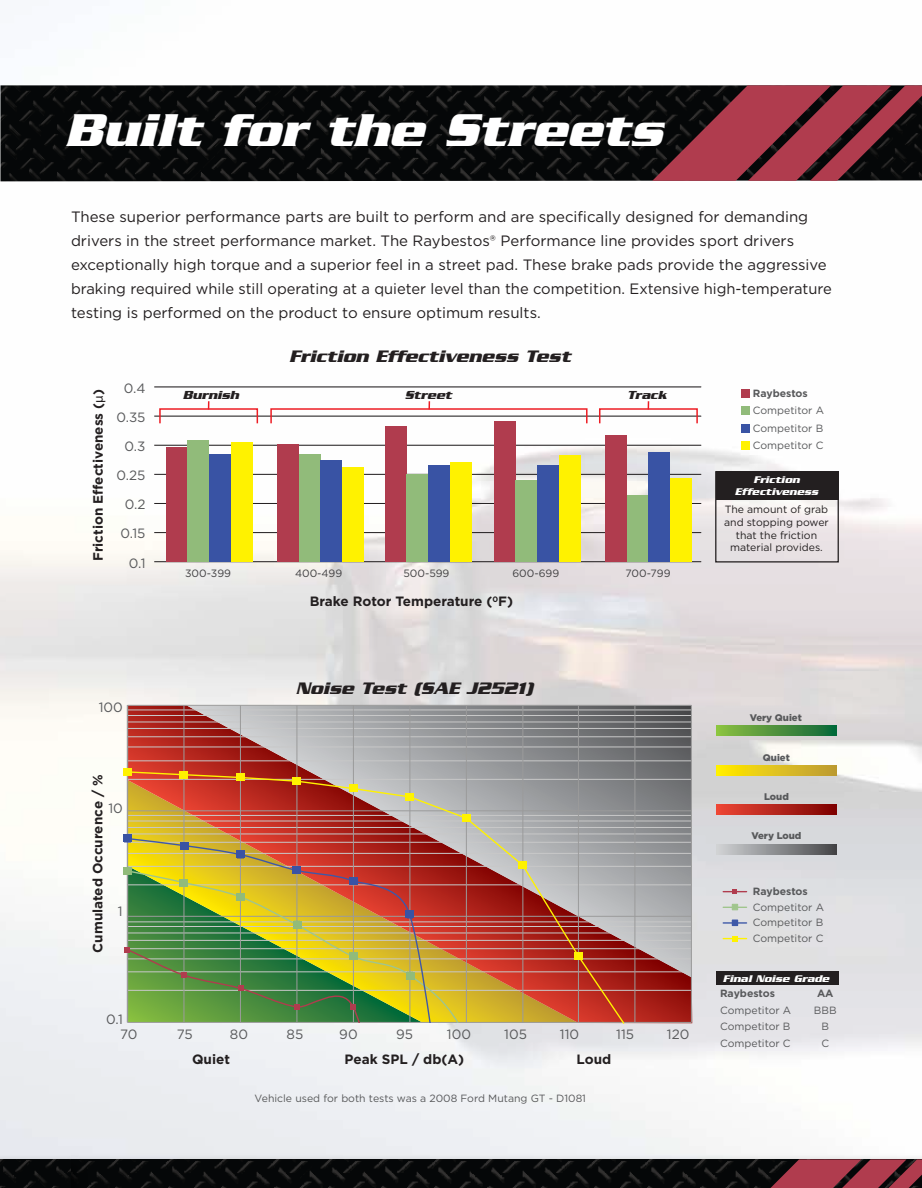
<style>
.page{position:relative;width:922px;height:1188px;background:#fff}
.page>*{position:absolute;margin:0;border:0;box-sizing:border-box;transform-origin:0 0}
.t1{font:italic 700 49.65px "Serpentine";color:#fff}
.t2{font:italic 700 18px "Serpentine";color:#231f20}
.t3{font:15px/24px "Gotham";color:#231f20}
.t4{font:700 13.5px "Gotham";color:#231f20}
.t5{font:13.5px/29.1px "Gotham";color:#58595b;text-align:right}
.t6{font:italic 700 12.6px "Serpentine";color:#231f20}
.t7{font:10.65px "Gotham";color:#414042}
.t8{font:10.5px/15px "Gotham";color:#58595b}
.t9{font:10.5px/12.6px "Gotham";color:#231f20;text-align:center}
.t10{font:italic 700 10.5px/12px "Serpentine";color:#fff;text-align:center}
.t11{font:700 10.5px "Gotham";color:#58595b}
.t12{font:900 9.6px "Gotham";color:#58595b}
.s1{font-family:"Myriad Pro";font-weight:400}
</style>
<div class="page">
<img style="left:0;top:181px;width:921px;height:888px">
<hr style="left:154px;top:387px;width:547px;height:1px;background:#231f20">
<hr style="left:154px;top:416px;width:547px;height:1px;background:#231f20">
<hr style="left:154px;top:445px;width:547px;height:1px;background:#231f20">
<hr style="left:154px;top:474px;width:547px;height:1px;background:#231f20">
<hr style="left:154px;top:503px;width:547px;height:1px;background:#231f20">
<hr style="left:154px;top:532px;width:547px;height:1px;background:#231f20">
<hr style="left:154px;top:561px;width:547px;height:1px;background:#231f20">
<div style="left:741px;top:389px;width:8px;height:9px;background:#b03c4e"></div>
<div style="left:741px;top:407px;width:8px;height:8px;background:#91bb7a"></div>
<div style="left:741px;top:424px;width:8px;height:9px;background:#3953a4"></div>
<div style="left:741px;top:442px;width:8px;height:8px;background:#fff200"></div>
<div style="left:166px;top:447px;width:21px;height:115px;background:#b03c4e"></div>
<div style="left:231px;top:442px;width:21px;height:120px;background:#fff200"></div>
<div style="left:187px;top:440px;width:21px;height:122px;background:#91bb7a"></div>
<div style="left:209px;top:454px;width:21px;height:108px;background:#3953a4"></div>
<div style="left:277px;top:444px;width:21px;height:118px;background:#b03c4e"></div>
<div style="left:342px;top:468px;width:21px;height:94px;background:#fff200"></div>
<div style="left:299px;top:454px;width:21px;height:108px;background:#91bb7a"></div>
<div style="left:321px;top:460px;width:21px;height:102px;background:#3953a4"></div>
<div style="left:385px;top:426px;width:21px;height:136px;background:#b03c4e"></div>
<div style="left:450px;top:462px;width:21px;height:100px;background:#fff200"></div>
<div style="left:406px;top:474px;width:21px;height:88px;background:#91bb7a"></div>
<div style="left:428px;top:465px;width:21px;height:97px;background:#3953a4"></div>
<div style="left:494px;top:421px;width:21px;height:141px;background:#b03c4e"></div>
<div style="left:559px;top:455px;width:21px;height:107px;background:#fff200"></div>
<div style="left:515px;top:480px;width:21px;height:82px;background:#91bb7a"></div>
<div style="left:537px;top:465px;width:21px;height:97px;background:#3953a4"></div>
<div style="left:605px;top:435px;width:21px;height:127px;background:#b03c4e"></div>
<div style="left:670px;top:478px;width:21px;height:84px;background:#fff200"></div>
<div style="left:627px;top:495px;width:21px;height:67px;background:#91bb7a"></div>
<div style="left:648px;top:453px;width:21px;height:109px;background:#3953a4"></div>
<div style="left:715px;top:471px;width:123px;height:92px;border:1px solid #231f20"></div>
<div style="left:715px;top:472px;width:123px;height:28px;background:#231f20"></div>
<div style="left:715px;top:972px;width:123px;height:13px;background:#231f20"></div>
<svg style="left:187px;top:706px;width:504px;height:64px"></svg>
<div style="left:159px;top:408px;width:99px;height:16px;border:2px solid #ed1d24"></div>
<div style="left:599px;top:408px;width:98px;height:16px;border:2px solid #ed1d24"></div>
<svg style="left:647px;top:401px;width:2px;height:8px"></svg>
<div style="left:270px;top:408px;width:317px;height:16px;border:2px solid #ed1d24"></div>
<svg style="left:428px;top:401px;width:2px;height:8px"></svg>
<img style="left:0;top:85px;width:652px;height:96px">
<img style="left:140px;top:1069px;width:781px;height:91px">
<img style="left:140px;top:1160px;width:630px;height:28px">
<img style="left:0;top:1069px;width:140px;height:119px">
<svg style="left:652px;top:85px;width:269px;height:96px"></svg>
<svg style="left:770px;top:1159px;width:151px;height:29px"></svg>
<hr style="left:127px;top:760px;width:564px;height:1px;background:#c8c8c8">
<hr style="left:127px;top:747px;width:564px;height:1px;background:#c8c8c8">
<hr style="left:127px;top:736px;width:564px;height:1px;background:#c8c8c8">
<hr style="left:127px;top:728px;width:564px;height:1px;background:#c8c8c8">
<hr style="left:127px;top:722px;width:564px;height:1px;background:#c8c8c8">
<hr style="left:127px;top:715px;width:564px;height:1px;background:#c8c8c8">
<hr style="left:127px;top:709px;width:564px;height:1px;background:#c8c8c8">
<hr style="left:127px;top:705px;width:564px;height:1px;background:#9b9b9b">
<hr style="left:183px;top:705px;width:1px;height:317px;background:#9b9b9b">
<hr style="left:240px;top:705px;width:1px;height:317px;background:#9b9b9b">
<hr style="left:296px;top:705px;width:1px;height:317px;background:#9b9b9b">
<hr style="left:353px;top:705px;width:1px;height:317px;background:#9b9b9b">
<hr style="left:409px;top:705px;width:1px;height:317px;background:#9b9b9b">
<hr style="left:466px;top:705px;width:1px;height:317px;background:#9b9b9b">
<hr style="left:522px;top:705px;width:1px;height:317px;background:#9b9b9b">
<hr style="left:578px;top:705px;width:1px;height:317px;background:#9b9b9b">
<hr style="left:634px;top:705px;width:1px;height:317px;background:#9b9b9b">
<hr style="left:691px;top:705px;width:1px;height:317px;background:#9b9b9b">
<hr style="left:127px;top:705px;width:1px;height:317px;background:#9b9b9b">
<div style="left:123px;top:768px;width:8px;height:7px;background:#fff200"></div>
<div style="left:123px;top:835px;width:8px;height:7px;background:#3953a4"></div>
<img style="left:124px;top:770px;width:568px;height:255px">
<svg style="left:723px;top:889px;width:23px;height:5px"></svg>
<svg style="left:723px;top:907px;width:23px;height:1px"></svg>
<div style="left:731px;top:904px;width:7px;height:6px;background:#a0c58d;border:1px solid #a0c58d"></div>
<hr style="left:723px;top:922px;width:23px;height:2px;background:#3e58a8">
<div style="left:731px;top:920px;width:7px;height:6px;border:1px solid #3e58a8"></div>
<svg style="left:723px;top:936px;width:23px;height:6px"></svg>
<svg style="left:716px;top:725px;width:120px;height:10px"></svg>
<svg style="left:716px;top:765px;width:120px;height:10px"></svg>
<svg style="left:716px;top:805px;width:120px;height:10px"></svg>
<svg style="left:716px;top:845px;width:120px;height:10px"></svg>
<svg style="left:93px;top:485px;width:10px;height:9px"></svg>
<h1 class="t1" style="left:65px;top:101px;width:599px">Built for the Streets</h1>
<p class="t3" style="left:71px;top:204px;width:762px">These superior performance parts are built to perform and are specifically designed for demanding drivers in the street performance market. The Raybestos® Performance line provides sport drivers exceptionally high torque and a superior feel in a street pad. These brake pads provide the aggressive braking required while still operating at a quieter level than the competition. Extensive high-temperature testing is performed on the product to ensure optimum results.</p>
<p class="t2" style="left:289px;top:346px;width:283px">Friction Effectiveness Test</p>
<p class="t5" style="left:116px;top:373px;width:31px">0.4<br>0.35<br>0.3<br>0.25<br>0.2<br>0.15<br>0.1</p>
<p class="t7" style="left:185px;top:566px;width:47px">300-399</p>
<p class="t7" style="left:295px;top:566px;width:49px">400-499</p>
<p class="t7" style="left:403px;top:566px;width:48px">500-599</p>
<p class="t7" style="left:512px;top:566px;width:48px">600-699</p>
<p class="t7" style="left:625px;top:566px;width:47px">700-799</p>
<p class="t4" style="left:310px;top:593px;width:205px">Brake Rotor Temperature (<sup>0</sup>F)</p>
<p class="t4" style="left:89px;top:561px;width:173px;rotate:-90deg">Friction E ectiveness (<span class="s1">µ</span>)</p>
<p class="t11" style="left:752px;top:386px;width:57px">Raybestos</p>
<p class="t6" style="left:183px;top:388px;width:58px">Burnish</p>
<p class="t6" style="left:404px;top:388px;width:49px">Street</p>
<p class="t6" style="left:627px;top:388px;width:41px">Track</p>
<p class="t8" style="left:752px;top:403px;width:73px">Competitor A</p>
<p class="t8" style="left:752px;top:419px;width:72px;line-height:17.5px">Competitor B<br>Competitor C</p>
<p class="t10" style="left:734px;top:474px;width:85px">Friction<br>Effectiveness</p>
<p class="t9" style="left:724px;top:503px;width:106px">The amount of grab and stopping power that the friction material provides.</p>
<p class="t5" style="left:99px;top:693px;width:26px">100</p>
<p class="t4" style="left:89px;top:953px;width:180px;rotate:-90deg">Cumulated Occurence / %</p>
<p class="t5" style="left:108px;top:793px;width:16px">10</p>
<p class="t5" style="left:118px;top:896px;width:6px">1</p>
<p class="t5" style="left:120px;top:1012px;width:19px;line-height:15px;text-align:left;text-indent:-14px">0.1<br>70</p>
<p class="t2" style="left:296px;top:678px;width:239px">Noise Test (SAE J2521)</p>
<p class="t5" style="left:177px;top:1020px;width:17px">75</p>
<p class="t5" style="left:230px;top:1020px;width:20px">80</p>
<p class="t5" style="left:286px;top:1020px;width:18px">85</p>
<p class="t5" style="left:339px;top:1020px;width:20px">90</p>
<p class="t5" style="left:396px;top:1020px;width:18px">95</p>
<p class="t5" style="left:447px;top:1020px;width:26px">100</p>
<p class="t5" style="left:504px;top:1020px;width:24px">105</p>
<p class="t5" style="left:560px;top:1020px;width:21px">110</p>
<p class="t5" style="left:616px;top:1020px;width:19px">115</p>
<p class="t5" style="left:666px;top:1020px;width:24px">120</p>
<p class="t4" style="left:344px;top:1050px;width:121px">Peak SPL / db(A)</p>
<p class="t4" style="left:192px;top:1050px;width:39px">Quiet</p>
<p class="t4" style="left:576px;top:1050px;width:36px">Loud</p>
<p class="t8" style="left:254px;top:1090px;width:333px">Vehicle used for both tests was a 2008 Ford Mutang GT - D1081</p>
<p class="t12" style="left:749px;top:711px;width:54px">Very Quiet</p>
<p class="t12" style="left:763px;top:751px;width:28px">Quiet</p>
<p class="t12" style="left:764px;top:790px;width:26px">Loud</p>
<p class="t12" style="left:751px;top:829px;width:51px">Very Loud</p>
<p class="t11" style="left:752px;top:885px;width:57px">Raybestos</p>
<p class="t8" style="left:752px;top:900px;width:73px">Competitor A<br>Competitor B</p>
<p class="t8" style="left:752px;top:931px;width:72px">Competitor C</p>
<p class="t10" style="left:722px;top:973px;width:108px">Final Noise Grade</p>
<p class="t11" style="left:720px;top:986px;width:57px">Raybestos</p>
<p class="t11" style="left:817px;top:986px;width:18px">AA</p>
<p class="t8" style="left:720px;top:1002px;width:73px">Competitor A</p>
<p class="t8" style="left:813px;top:1002px;width:24px">BBB</p>
<p class="t8" style="left:720px;top:1019px;width:72px">Competitor B</p>
<p class="t8" style="left:821px;top:1019px;width:9px">B</p>
<p class="t8" style="left:720px;top:1035px;width:72px">Competitor C</p>
<p class="t8" style="left:821px;top:1035px;width:9px">C</p>
</div>
